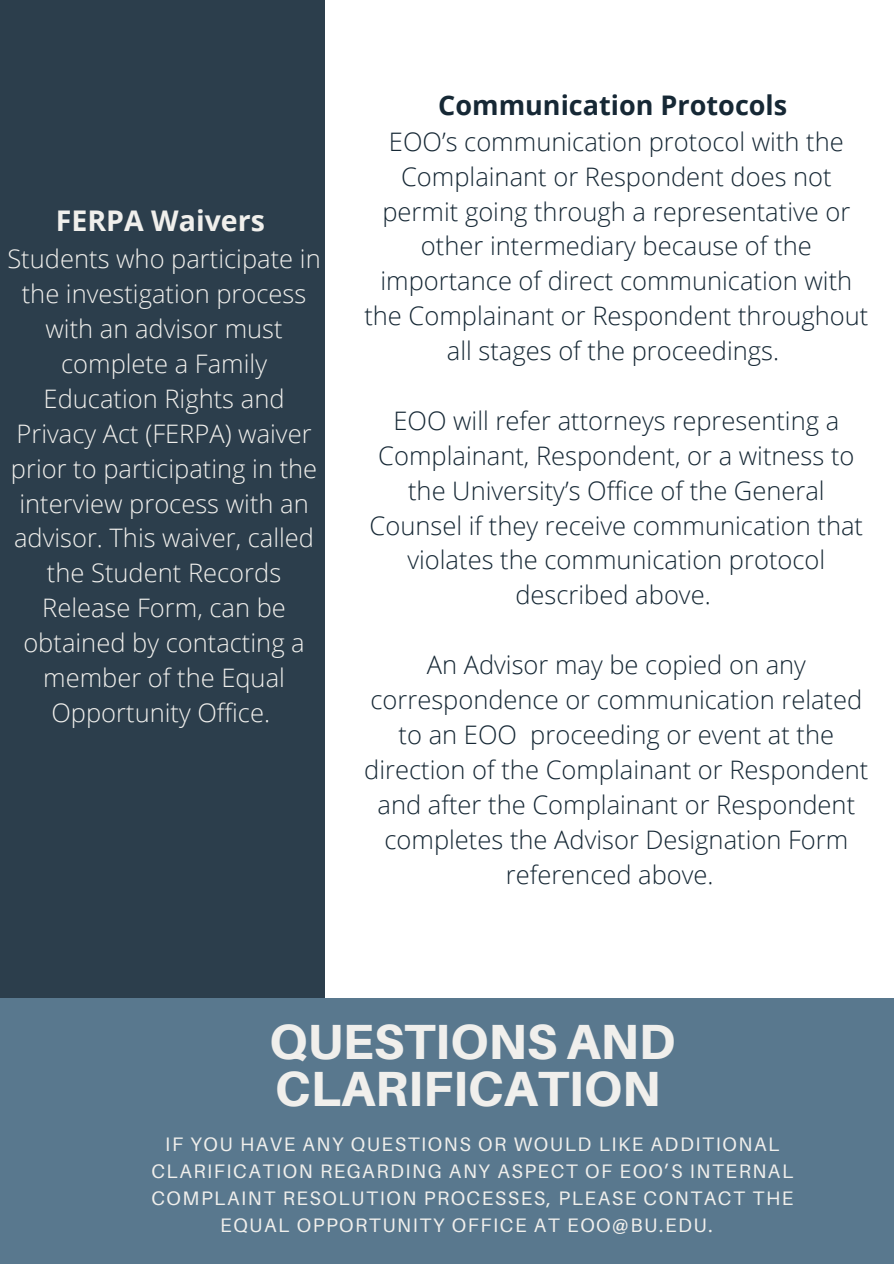
<style>
.page{position:relative;width:894px;height:1264px;background:#fff}
.page>*{position:absolute;margin:0;border:0;box-sizing:border-box;transform-origin:0 0}
.t1{font:800 49.35px/47.2px "Aileron";color:#f0efec}
.t2{font:700 28.5px "Open Sans";color:#f0efec}
.t3{font:700 27px "Open Sans";color:#162835}
.t4{font:300 25.5px/35px "Open Sans";color:#162835;text-align:center}
.t5{font:300 25.5px/35px "Open Sans";color:#f0efec;text-align:center}
.t6{font:19.5px/27px "Aileron";letter-spacing:.08em;color:#f0efec;text-align:center}
</style>
<div class="page">
<div style="left:0;top:0;width:325px;height:1263px;background:#2c3e4c"></div>
<div style="left:0;top:998px;width:893px;height:265px;background:#59788e"></div>
<h2 class="t2" style="left:56px;top:201px;width:210px">FERPA Waivers</h2>
<h2 class="t5" style="left:7px;top:241px;width:315px">Students who participate in the investigation process with an advisor must complete a Family<br>Education Rights and<br>Privacy Act (FERPA) waiver prior to participating in the interview process with an advisor. This waiver, called the Student Records<br>Release Form, can be obtained by contacting a member of the Equal<br>Opportunity Office.</h2>
<h2 class="t3" style="left:438px;top:86px;width:350px">Communication Protocols</h2>
<h2 class="t4" style="left:364px;top:123px;width:505px">EOO’s communication protocol with the Complainant or Respondent does not permit going through a representative or other intermediary because of the importance of direct communication with the Complainant or Respondent throughout all stages of the proceedings.</h2>
<h2 class="t4" style="left:369px;top:402px;width:495px">EOO will refer attorneys representing a Complainant, Respondent, or a witness to the University’s Office of the General Counsel if they receive communication that violates the communication protocol described above.</h2>
<p class="t4" style="left:364px;top:646px;width:505px">An Advisor may be copied on any correspondence or communication related to an EOO proceeding or event at the direction of the Complainant or Respondent and after the Complainant or Respondent completes the Advisor Designation Form referenced above.</p>
<p class="t1" style="left:269px;top:1017px;width:407px">QUESTIONS AND<br>CLARIFICATION</p>
<h2 class="t6" style="left:151px;top:1130px;width:643px">IF YOU HAVE ANY QUESTIONS OR WOULD LIKE ADDITIONAL CLARIFICATION REGARDING ANY ASPECT OF EOO’S INTERNAL COMPLAINT RESOLUTION PROCESSES, PLEASE CONTACT THE EQUAL OPPORTUNITY OFFICE AT EOO@BU.EDU.</h2>
</div>
